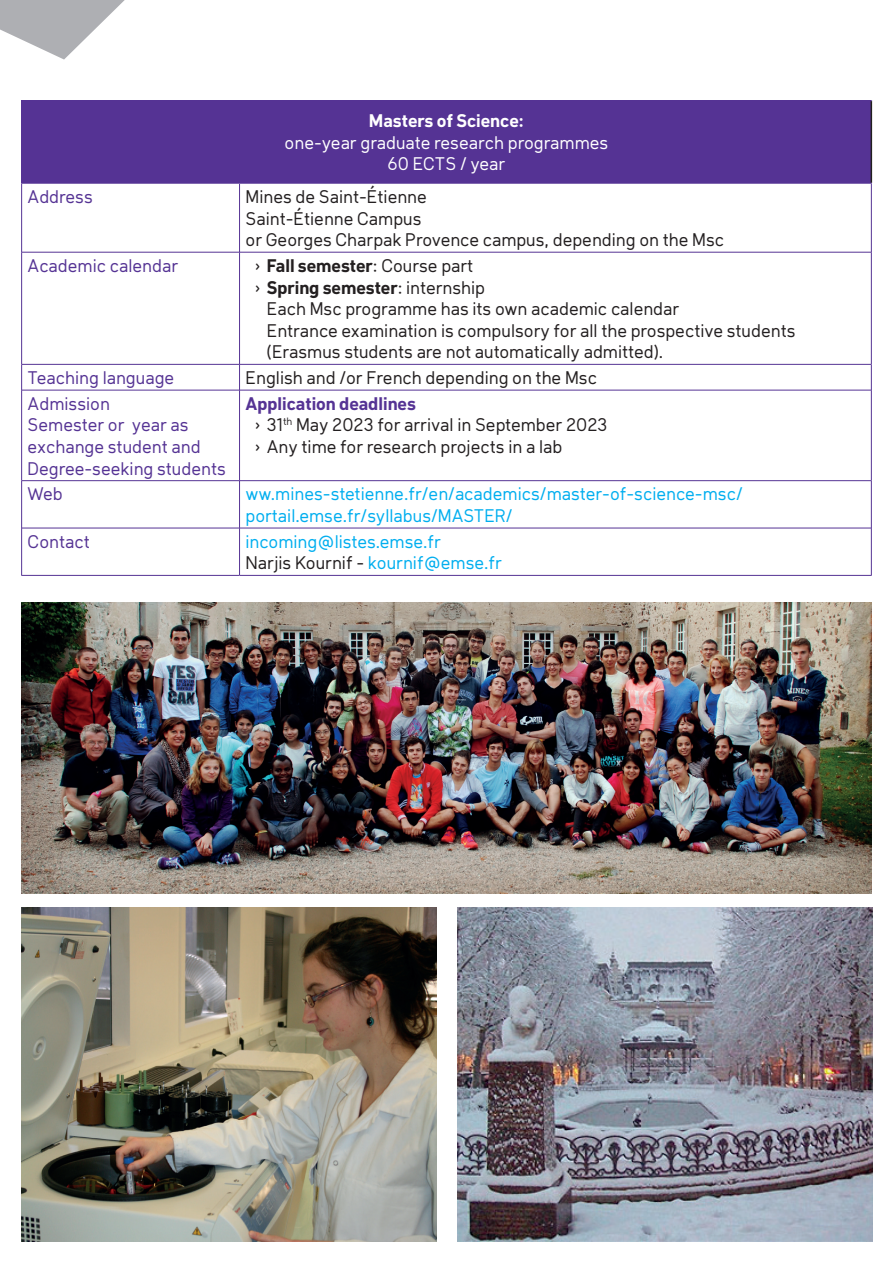
<style>
.page{position:relative;width:893px;height:1263px;background:#fff}
.page>*{position:absolute;margin:0;border:0;box-sizing:border-box;transform-origin:0 0}
.t1{font:18px/21.6px "Klima";color:#231f20}
.t2{font:18px/21.6px "Klima";color:#00aeef}
.t3{font:18px/21.6px "Klima";color:#553394}
.t4{font:18px/21.6px "Klima";color:#fff;text-align:center}
.t5{font:700 18px "Klima";color:#231f20}
.t6{font:700 18px "Klima";color:#fff}
.s1{font-weight:700}
.s2{font-weight:400}
.s3{font-weight:700;color:#553394}
.s4{color:#231f20}
</style>
<div class="page">
<div style="left:22px;top:101px;width:849px;height:82px;background:#553394"></div>
<hr style="left:21px;top:100px;width:219px;height:1px;background:#553394">
<hr style="left:21px;top:101px;width:1px;height:82px;background:#553394">
<hr style="left:240px;top:100px;width:632px;height:1px;background:#553394">
<hr style="left:239px;top:184px;width:1px;height:68px;background:#553394">
<hr style="left:239px;top:252px;width:1px;height:112px;background:#553394">
<svg style="left:239px;top:365px;width:1px;height:25px"></svg>
<hr style="left:239px;top:390px;width:1px;height:90px;background:#553394">
<hr style="left:239px;top:481px;width:1px;height:47px;background:#553394">
<hr style="left:239px;top:528px;width:1px;height:47px;background:#553394">
<hr style="left:871px;top:101px;width:1px;height:82px;background:#231f20">
<hr style="left:22px;top:252px;width:218px;height:1px;background:#553394">
<hr style="left:240px;top:252px;width:631px;height:1px;background:#553394">
<hr style="left:22px;top:364px;width:218px;height:1px;background:#553394">
<hr style="left:240px;top:364px;width:631px;height:1px;background:#553394">
<hr style="left:22px;top:390px;width:218px;height:1px;background:#553394">
<hr style="left:240px;top:390px;width:631px;height:1px;background:#553394">
<hr style="left:22px;top:480px;width:218px;height:1px;background:#553394">
<hr style="left:240px;top:480px;width:631px;height:1px;background:#553394">
<hr style="left:22px;top:528px;width:218px;height:1px;background:#553394">
<hr style="left:240px;top:528px;width:631px;height:1px;background:#553394">
<hr style="left:21px;top:183px;width:219px;height:1px;background:#553394">
<hr style="left:21px;top:184px;width:1px;height:68px;background:#553394">
<hr style="left:240px;top:183px;width:632px;height:1px;background:#553394">
<hr style="left:871px;top:184px;width:1px;height:68px;background:#553394">
<hr style="left:21px;top:252px;width:1px;height:112px;background:#553394">
<hr style="left:871px;top:252px;width:1px;height:112px;background:#553394">
<svg style="left:21px;top:364px;width:1px;height:26px"></svg>
<svg style="left:871px;top:364px;width:1px;height:26px"></svg>
<hr style="left:21px;top:390px;width:1px;height:91px;background:#553394">
<hr style="left:871px;top:390px;width:1px;height:91px;background:#553394">
<hr style="left:21px;top:481px;width:1px;height:47px;background:#553394">
<hr style="left:871px;top:481px;width:1px;height:47px;background:#553394">
<hr style="left:21px;top:528px;width:1px;height:47px;background:#553394">
<hr style="left:871px;top:528px;width:1px;height:47px;background:#553394">
<hr style="left:21px;top:575px;width:219px;height:1px;background:#553394">
<hr style="left:240px;top:575px;width:632px;height:1px;background:#553394">
<img style="left:21px;top:603px;width:851px;height:291px">
<img style="left:21px;top:907px;width:415px;height:335px">
<img style="left:457px;top:907px;width:415px;height:335px">
<svg style="left:0;top:0;width:125px;height:60px"></svg>
<p class="t6" style="left:369px;top:107px;width:156px">Masters of Science:</p>
<p class="t4" style="left:285px;top:131px;width:325px">one-year graduate research programmes<br>60 ECTS / year</p>
<p class="t3" style="left:28px;top:185px;width:67px">Address</p>
<p class="t1" style="left:246px;top:185px;width:480px">Mines de Saint-Étienne<br>Saint-Étienne Campus<br>or Georges Charpak Provence campus, depending on the Msc</p>
<p class="t3" style="left:28px;top:254px;width:152px">Academic calendar</p>
<p class="t1" style="left:254px;top:254px;width:221px">› <span class="s1">Fall semester</span>: Course part</p>
<p class="t5" style="left:254px;top:274px;width:232px"><span class="s2">›</span> Spring semester<span class="s2">: internship</span></p>
<p class="t1" style="left:267px;top:297px;width:414px">Each Msc programme has its own academic calendar</p>
<p class="t1" style="left:267px;top:319px;width:530px">Entrance examination is compulsory for all the prospective students</p>
<p class="t1" style="left:267px;top:340px;width:398px">(Erasmus students are not automatically admitted).</p>
<p class="t3" style="left:28px;top:366px;width:148px">Teaching language</p>
<p class="t1" style="left:246px;top:366px;width:353px">English and /or French depending on the Msc</p>
<p class="t3" style="left:28px;top:392px;width:200px">Admission<br>Semester or year as exchange student and<br>Degree-seeking students</p>
<p class="t1" style="left:254px;top:392px;width:355px;text-indent:-8px"><span class="s3">Application deadlines<br></span>› 31<sup>th</sup> May 2023 for arrival in September 2023 › Any time for research projects in a lab</p>
<p class="t3" style="left:28px;top:482px;width:37px">Web</p>
<p class="t2" style="left:246px;top:482px;width:499px">ww.mines-stetienne.fr/en/academics/master-of-science-msc/ portail.emse.fr/syllabus/MASTER/</p>
<p class="t3" style="left:28px;top:530px;width:64px">Contact</p>
<p class="t2" style="left:246px;top:530px;width:258px">incoming@listes.emse.fr<br><span class="s4">Narjis Kournif -</span> kournif@emse.fr</p>
</div>
